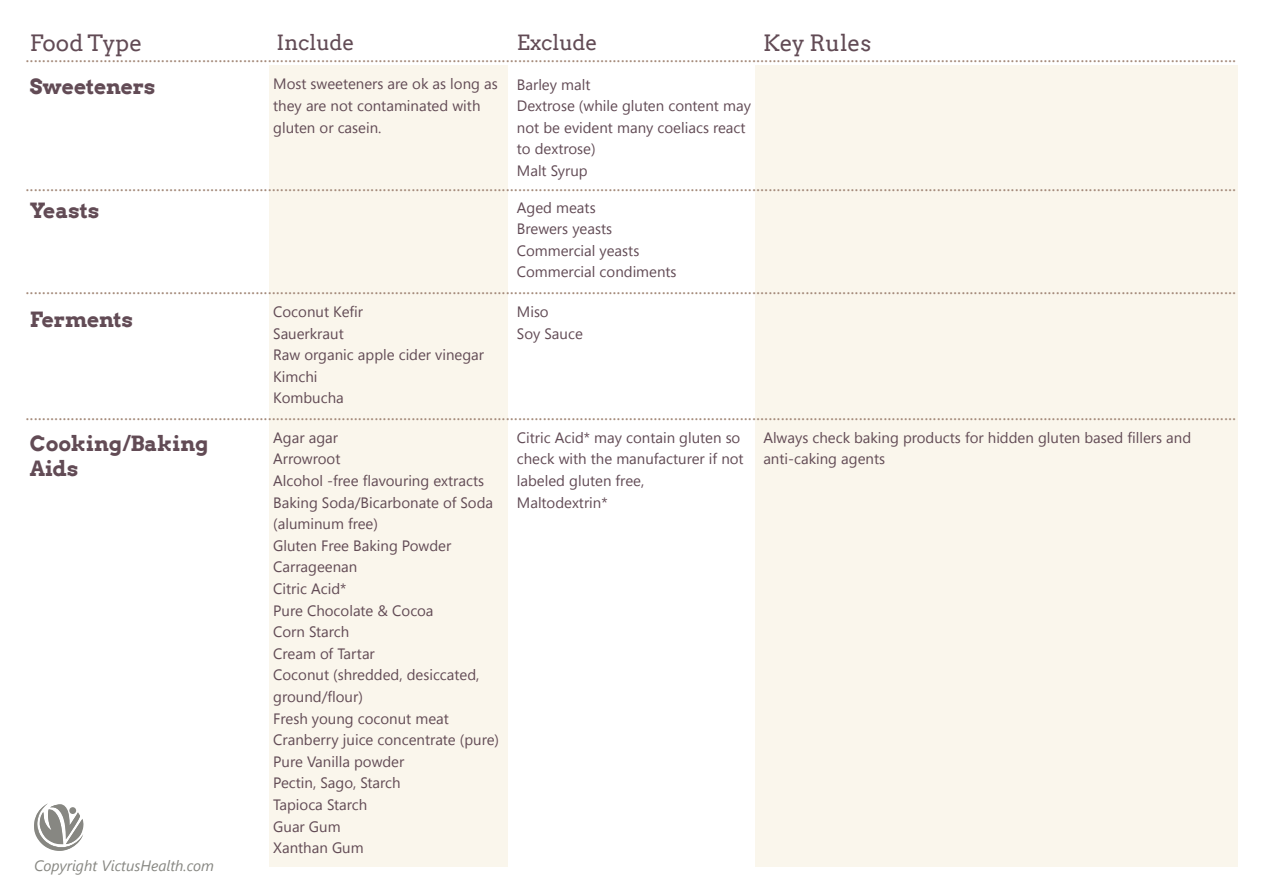
<style>
.page{position:relative;width:1263px;height:893px;background:#fff}
.page>*{position:absolute;margin:0;border:0;box-sizing:border-box;transform-origin:0 0}
.t1{font:22.5px "Arvo";color:#624b55}
.t2{font:700 21px/25.2px "Arvo";color:#624b55}
.t3{font:21px "Arvo";color:#624b55}
.t4{font:18px "Minion Pro";color:#a48a7a}
.t5{font:15px/21.6px "Segoe UI";color:#624b55}
.t6{font:italic 15px "Segoe UI";color:#878782}
</style>
<div class="page">
<svg style="left:34px;top:803px;width:50px;height:48px"></svg>
<div style="left:69px;top:807px;width:7px;height:7px;background:#878782;border-radius:50%"></div>
<div style="left:755px;top:65px;width:482px;height:801px;background:#faf6ec"></div>
<div style="left:269px;top:65px;width:239px;height:801px;background:#faf6ec"></div>
<p class="t1" style="left:30px;top:30px;width:114px">Food Type</p>
<p class="t3" style="left:276px;top:30px;width:80px">Include</p>
<p class="t3" style="left:517px;top:30px;width:82px">Exclude</p>
<p class="t1" style="left:763px;top:30px;width:110px">Key Rules</p>
<p class="t4" style="left:26px;top:44px;width:1212px">.......................................................................................................................................................................................................................................................................................................</p>
<p class="t2" style="left:30px;top:75px;width:127px">Sweeteners</p>
<p class="t5" style="left:273px;top:73px;width:226px">Most sweeteners are ok as long as they are not contaminated with gluten or casein.</p>
<p class="t5" style="left:517px;top:73px;width:236px">Barley malt<br>Dextrose (while gluten content may not be evident many coeliacs react to dextrose)<br>Malt Syrup</p>
<p class="t4" style="left:26px;top:173px;width:1212px">.......................................................................................................................................................................................................................................................................................................</p>
<p class="t5" style="left:517px;top:196px;width:161px">Aged meats<br>Brewers yeasts<br>Commercial yeasts<br>Commercial condiments</p>
<p class="t5" style="left:517px;top:300px;width:67px">Miso<br>Soy Sauce</p>
<p class="t2" style="left:30px;top:198px;width:71px">Yeasts</p>
<p class="t4" style="left:26px;top:276px;width:1212px">.......................................................................................................................................................................................................................................................................................................</p>
<p class="t5" style="left:273px;top:300px;width:212px">Coconut Kefir<br>Sauerkraut<br>Raw organic apple cider vinegar<br>Kimchi<br>Kombucha</p>
<p class="t5" style="left:273px;top:426px;width:227px">Agar agar<br>Arrowroot<br>Alcohol -free flavouring extracts<br>Baking Soda/Bicarbonate of Soda (aluminum free)<br>Gluten Free Baking Powder<br>Carrageenan<br>Citric Acid*<br>Pure Chocolate &amp; Cocoa<br>Corn Starch<br>Cream of Tartar<br>Coconut (shredded, desiccated, ground/flour)<br>Fresh young coconut meat<br>Cranberry juice concentrate (pure)<br>Pure Vanilla powder<br>Pectin, Sago, Starch<br>Tapioca Starch<br>Guar Gum<br>Xanthan Gum</p>
<p class="t2" style="left:30px;top:307px;width:105px">Ferments</p>
<p class="t4" style="left:26px;top:402px;width:1212px">.......................................................................................................................................................................................................................................................................................................</p>
<p class="t5" style="left:517px;top:426px;width:228px">Citric Acid* may contain gluten so check with the manufacturer if not labeled gluten free,<br>Maltodextrin*</p>
<p class="t5" style="left:763px;top:426px;width:429px">Always check baking products for hidden gluten based fillers and anti-caking agents</p>
<p class="t2" style="left:30px;top:431px;width:180px">Cooking/Baking<br>Aids</p>
<p class="t6" style="left:34px;top:855px;width:182px">Copyright VictusHealth.com</p>
</div>
